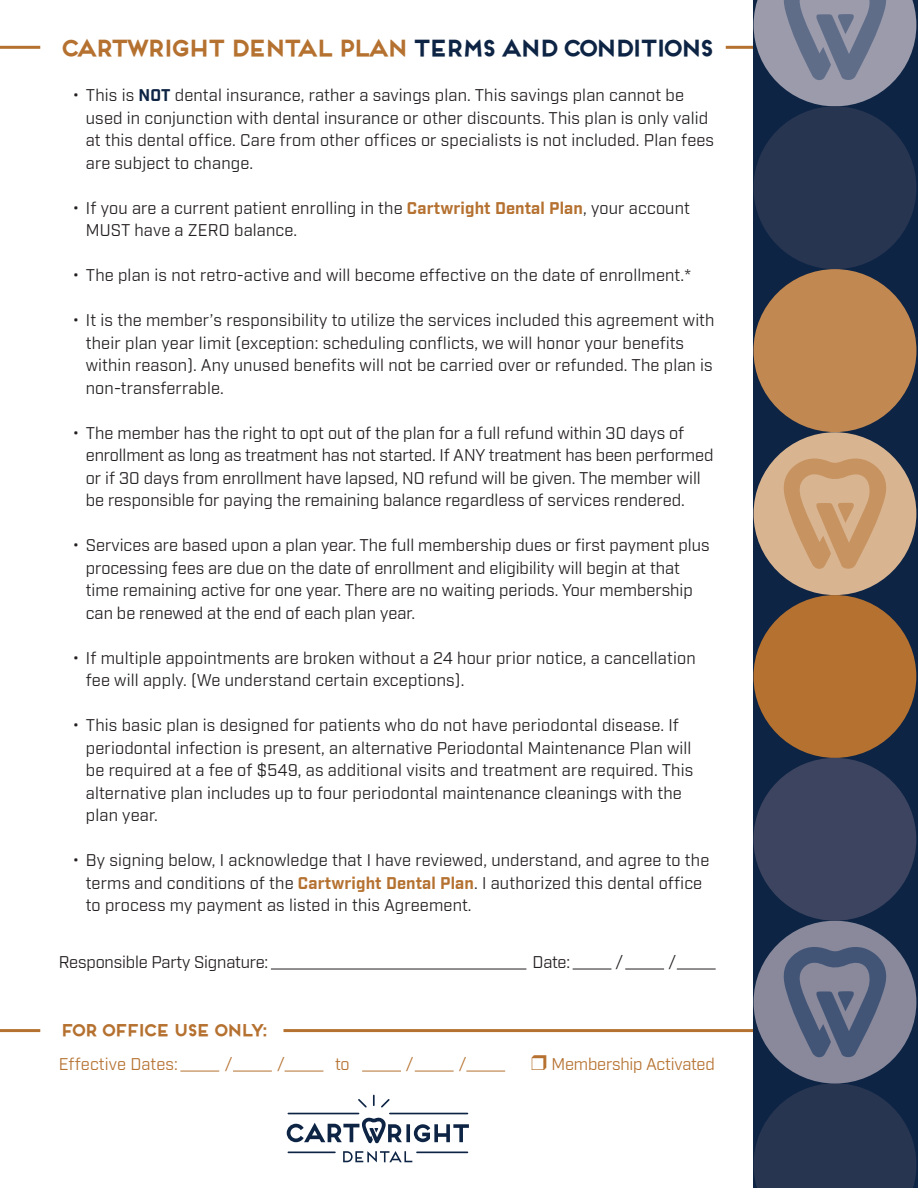
<style>
.page{position:relative;width:918px;height:1188px;background:#fff}
.page>*{position:absolute;margin:0;border:0;box-sizing:border-box;transform-origin:0 0}
.t1{font:700 22.5px "Frontage";letter-spacing:-.24em;color:#b57130}
.t2{font:16.5px/22.5px "Industry";letter-spacing:.01em;color:#231f20}
.t3{font:16.5px "Industry";letter-spacing:-.01em;color:#b57130}
.t4{font:16.5px "Industry";letter-spacing:-.01em;color:#231f20}
.t5{font:700 16.5px "Frontage";letter-spacing:-.225em;color:#b57130}
.s1{color:#0d2444}
.s2{font-weight:700;color:#0d2444}
.s3{font-weight:700;color:#b57130}
</style>
<div class="page">
<hr style="left:284px;top:1029px;width:482px;height:3px;background:#b57130">
<hr style="left:726px;top:46px;width:93px;height:3px;background:#b57130">
<hr style="left:0;top:1029px;width:40px;height:3px;background:#b57130">
<hr style="left:417px;top:1152px;width:50px;height:1px;background:#0d2444">
<hr style="left:288px;top:1152px;width:47px;height:1px;background:#0d2444">
<hr style="left:390px;top:1113px;width:77px;height:1px;background:#0d2444">
<hr style="left:288px;top:1113px;width:71px;height:1px;background:#0d2444">
<svg style="left:358px;top:1095px;width:32px;height:13px"></svg>
<svg style="left:343px;top:1151px;width:69px;height:11px"></svg>
<svg style="left:287px;top:1117px;width:182px;height:27px"></svg>
<hr style="left:0;top:46px;width:40px;height:3px;background:#b57130">
<div style="left:753px;top:0;width:165px;height:1188px;background:#0d2444"></div>
<svg style="left:754px;top:0;width:162px;height:106px"></svg>
<div style="left:754px;top:106px;width:162px;height:163px;background:#273551;border-radius:50%"></div>
<svg style="left:754px;top:1084px;width:162px;height:104px"></svg>
<div style="left:753px;top:269px;width:163px;height:163px;background:#c28851;border-radius:50%"></div>
<div style="left:754px;top:432px;width:162px;height:163px;background:#d9b490;border-radius:50%"></div>
<svg style="left:784px;top:458px;width:102px;height:111px"></svg>
<div style="left:754px;top:921px;width:162px;height:163px;background:#89899b;border-radius:50%"></div>
<svg style="left:784px;top:947px;width:102px;height:110px"></svg>
<hr style="left:573px;top:969px;width:38px;height:1px;background:#231f20">
<hr style="left:625px;top:969px;width:39px;height:1px;background:#231f20">
<hr style="left:677px;top:969px;width:39px;height:1px;background:#231f20">
<hr style="left:271px;top:969px;width:255px;height:1px;background:#231f20">
<hr style="left:180px;top:1071px;width:39px;height:1px;background:#b57130">
<hr style="left:233px;top:1071px;width:39px;height:1px;background:#b57130">
<hr style="left:285px;top:1071px;width:38px;height:1px;background:#b57130">
<hr style="left:362px;top:1071px;width:39px;height:1px;background:#b57130">
<hr style="left:415px;top:1071px;width:39px;height:1px;background:#b57130">
<hr style="left:466px;top:1071px;width:39px;height:1px;background:#b57130">
<div style="left:753px;top:595px;width:163px;height:163px;background:#b57130;border-radius:50%"></div>
<div style="left:753px;top:758px;width:163px;height:163px;background:#3d445f;border-radius:50%"></div>
<p class="t1" style="left:59px;top:35px;width:657px">CARTWRIGHT DENTAL PLAN <span class="s1">TERMS AND CONDITIONS</span></p>
<p class="t2" style="left:86px;top:85px;width:630px;text-indent:-14px">• This is <span class="s2">NOT</span> dental insurance, rather a savings plan. This savings plan cannot be used in conjunction with dental insurance or other discounts. This plan is only valid at this dental office. Care from other offices or specialists is not included. Plan fees are subject to change.</p>
<p class="t2" style="left:86px;top:197px;width:606px;text-indent:-14px">• If you are a current patient enrolling in the <span class="s3">Cartwright Dental Plan</span>, your account<br>MUST have a ZERO balance.</p>
<p class="t2" style="left:72px;top:265px;width:620px">• The plan is not retro-active and will become effective on the date of enrollment.*</p>
<p class="t2" style="left:86px;top:310px;width:630px;text-indent:-14px">• It is the member’s responsibility to utilize the services included this agreement with their plan year limit (exception: scheduling conflicts, we will honor your benefits within reason). Any unused benefits will not be carried over or refunded. The plan is non-transferrable.</p>
<p class="t2" style="left:86px;top:422px;width:629px;text-indent:-14px">• The member has the right to opt out of the plan for a full refund within 30 days of enrollment as long as treatment has not started. If ANY treatment has been performed or if 30 days from enrollment have lapsed, NO refund will be given. The member will be responsible for paying the remaining balance regardless of services rendered.</p>
<p class="t2" style="left:86px;top:535px;width:625px;text-indent:-14px">• Services are based upon a plan year. The full membership dues or first payment plus processing fees are due on the date of enrollment and eligibility will begin at that time remaining active for one year. There are no waiting periods. Your membership can be renewed at the end of each plan year.</p>
<p class="t2" style="left:86px;top:647px;width:611px;text-indent:-14px">• If multiple appointments are broken without a 24 hour prior notice, a cancellation fee will apply. (We understand certain exceptions).</p>
<p class="t2" style="left:86px;top:715px;width:609px;text-indent:-14px">• This basic plan is designed for patients who do not have periodontal disease. If periodontal infection is present, an alternative Periodontal Maintenance Plan will be required at a fee of $549, as additional visits and treatment are required. This alternative plan includes up to four periodontal maintenance cleanings with the plan year.</p>
<p class="t2" style="left:86px;top:850px;width:625px;text-indent:-14px">• By signing below, I acknowledge that I have reviewed, understand, and agree to the terms and conditions of the <span class="s3">Cartwright Dental Plan</span>. I authorized this dental office to process my payment as listed in this Agreement.</p>
<p class="t4" style="left:59px;top:953px;width:211px">Responsible Party Signature:</p>
<p class="t2" style="left:533px;top:952px;width:39px">Date:</p>
<p class="t2" style="left:615px;top:952px;width:9px">/</p>
<p class="t2" style="left:669px;top:952px;width:9px">/</p>
<p class="t5" style="left:59px;top:1020px;width:211px">FOR OFFICE USE ONLY:</p>
<p class="t3" style="left:59px;top:1055px;width:121px">Effective Dates:</p>
<p class="t3" style="left:225px;top:1055px;width:9px">/</p>
<p class="t3" style="left:277px;top:1055px;width:9px">/</p>
<p class="t3" style="left:335px;top:1055px;width:16px">to</p>
<p class="t3" style="left:406px;top:1055px;width:9px">/</p>
<p class="t3" style="left:459px;top:1055px;width:9px">/</p>
<p class="t3" style="left:551px;top:1055px;width:165px">Membership Activated</p>
</div>
